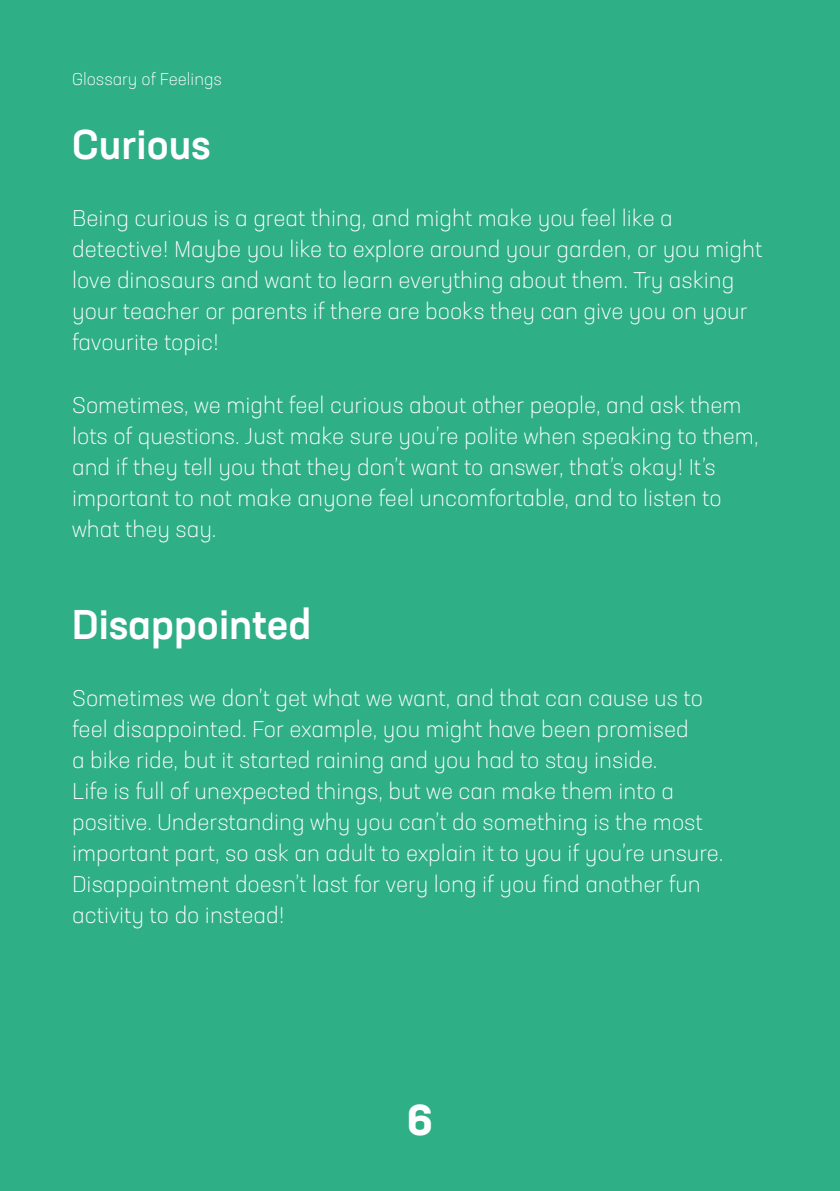
<style>
.page{position:relative;width:840px;height:1191px;background:#fff}
.page>*{position:absolute;margin:0;border:0;box-sizing:border-box;transform-origin:0 0}
.t1{font:700 42.4px "Neusa Next Pro";color:#fff}
.t2{font:500 41px "Neusa Next Pro";color:#fff}
.t3{font:300 22.6px/31.2px "Neusa Next Pro";color:#fff}
.t4{font:300 17px "Neusa Next Pro";color:#fff}
</style>
<div class="page">
<div style="left:0;top:0;width:839px;height:1191px;background:#2eaf86"></div>
<p class="t4" style="left:72px;top:69px;width:151px">Glossary of Feelings</p>
<p class="t2" style="left:72px;top:119px;width:140px">Curious</p>
<p class="t3" style="left:72px;top:202px;width:691px">Being curious is a great thing, and might make you feel like a detective! Maybe you like to explore around your garden, or you might love dinosaurs and want to learn everything about them. Try asking your teacher or parents if there are books they can give you on your favourite topic!</p>
<p class="t3" style="left:72px;top:389px;width:687px">Sometimes, we might feel curious about other people, and ask them lots of questions. Just make sure you’re polite when speaking to them, and if they tell you that they don’t want to answer, that’s okay! It’s important to not make anyone feel uncomfortable, and to listen to what they say.</p>
<p class="t2" style="left:72px;top:598px;width:241px">Disappointed</p>
<p class="t3" style="left:72px;top:681px;width:652px">Sometimes we don’t get what we want, and that can cause us to feel disappointed. For example, you might have been promised<br>a bike ride, but it started raining and you had to stay inside.<br>Life is full of unexpected things, but we can make them into a positive. Understanding why you can’t do something is the most important part, so ask an adult to explain it to you if you’re unsure.<br>Disappointment doesn’t last for very long if you find another fun activity to do instead!</p>
<p class="t1" style="left:407px;top:1092px;width:27px">6</p>
</div>
